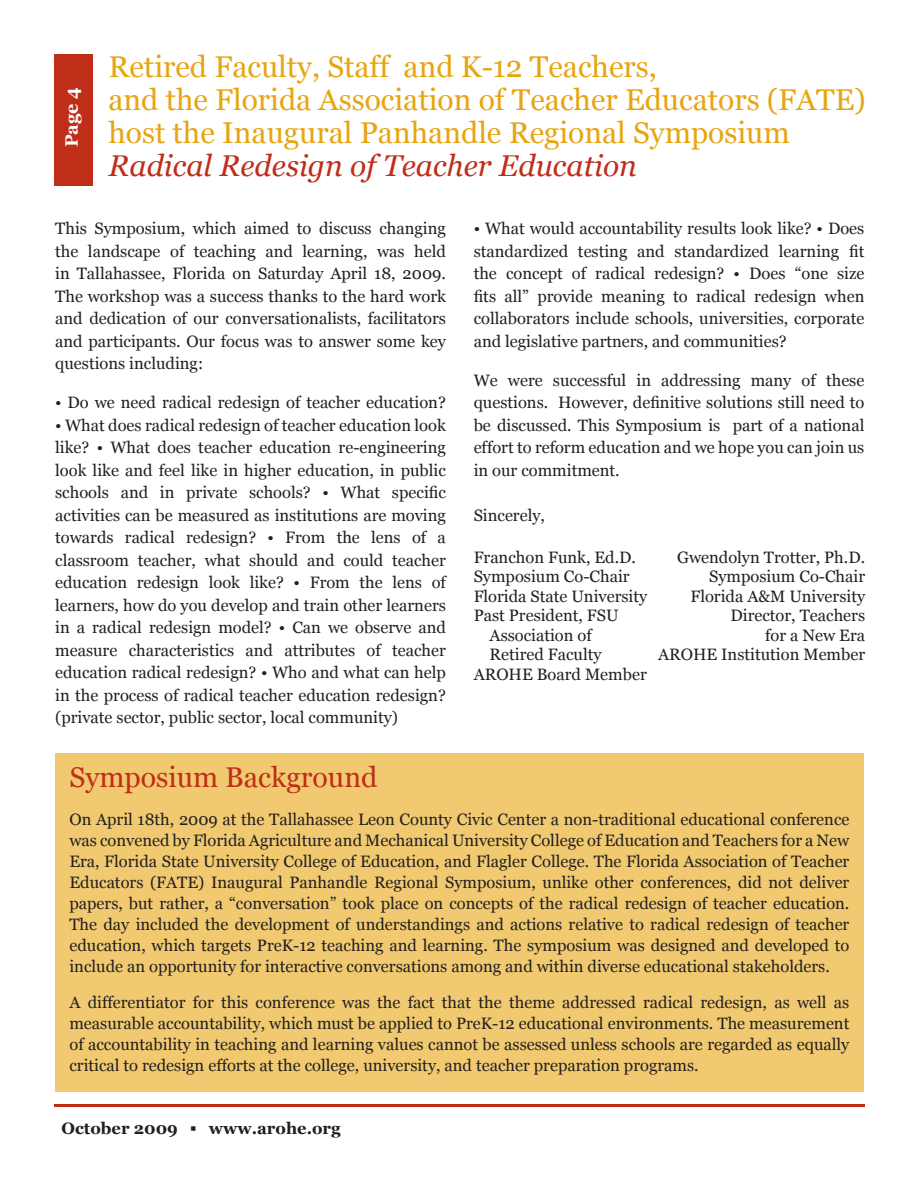
<style>
.page{position:relative;width:918px;height:1188px;background:#fff}
.page>*{position:absolute;margin:0;border:0;box-sizing:border-box;transform-origin:0 0}
.t1{font:30px/33px "Georgia";color:#e7a512}
.t2{font:italic 30px "Georgia";color:#c02d19}
.t3{font:28.5px "Georgia";color:#c02d19}
.t4{font:700 18px "Georgia";color:#fff}
.t5{font:16.5px/22.5px "Georgia";color:#231f20;text-align:justify}
.t6{font:700 16.5px "Georgia";color:#231f20}
.s1{font-family:"Times New Roman"}
</style>
<div class="page">
<div style="left:54px;top:54px;width:39px;height:132px;background:#c02d19"></div>
<hr style="left:54px;top:1104px;width:811px;height:3px;background:#c02d19">
<div style="left:55px;top:753px;width:809px;height:338px;background:#f0c970"></div>
<p class="t4" style="left:61px;top:147px;width:62px;rotate:-90deg">Page 4</p>
<p class="t1" style="left:108px;top:50px;width:550px">Retired Faculty, Staff and K-12 Teachers,</p>
<p class="t1" style="left:108px;top:83px;width:759px">and the Florida Association of Teacher Educators (FATE) host the Inaugural Panhandle Regional Symposium</p>
<p class="t2" style="left:108px;top:148px;width:530px">Radical Redesign of Teacher Education</p>
<p class="t5" style="left:55px;top:217px;width:392px">This Symposium, which aimed to discuss changing the landscape of teaching and learning, was held in Tallahassee, Florida on Saturday April 18, 2009.<br>The workshop was a success thanks to the hard work and dedication of our conversationalists, facilitators and participants. Our focus was to answer some key questions including:</p>
<p class="t5" style="left:55px;top:391px;width:392px">• Do we need radical redesign of teacher education?</p>
<p class="t5" style="left:55px;top:414px;width:392px">• What does radical redesign of teacher education look like? • What does teacher education re-engineering look like and feel like in higher education, in public schools and in private schools? • What specific activities can be measured as institutions are moving towards radical redesign? • From the lens of a classroom teacher, what should and could teacher education redesign look like? • From the lens of learners, how do you develop and train other learners in a radical redesign model? • Can we observe and measure characteristics and attributes of teacher education radical redesign? • Who and what can help in the process of radical teacher education redesign? (private sector, public sector, local community)</p>
<p class="t5" style="left:474px;top:217px;width:392px">• What would accountability results look like? • Does standardized testing and standardized learning fit the concept of radical redesign? • Does “one size fits all” provide meaning to radical redesign when collaborators include schools, universities, corporate and legislative partners, and communities?</p>
<p class="t5" style="left:474px;top:369px;width:392px">We were successful in addressing many of these questions. However, definitive solutions still need to be discussed. This Symposium is part of a national effort to reform education and we hope you can join us in our commitment.</p>
<p class="t5" style="left:474px;top:504px;width:73px">Sincerely,</p>
<p class="t5" style="left:474px;top:546px;width:164px">Franchon Funk, Ed.D.</p>
<p class="t5" style="left:474px;top:565px;width:157px">Symposium Co-Chair</p>
<p class="t5" style="left:474px;top:585px;width:175px">Florida State University</p>
<p class="t5" style="left:474px;top:604px;width:146px">Past President, FSU</p>
<p class="t5" style="left:490px;top:624px;width:104px">Association of</p>
<p class="t5" style="left:490px;top:643px;width:113px">Retired Faculty</p>
<p class="t5" style="left:474px;top:663px;width:175px">AROHE Board Member</p>
<p class="t5" style="left:677px;top:546px;width:190px">Gwendolyn Trotter, Ph.D.</p>
<p class="t5" style="left:709px;top:565px;width:157px">Symposium Co-Chair</p>
<p class="t5" style="left:690px;top:585px;width:176px">Florida A&amp;M University</p>
<p class="t5" style="left:731px;top:604px;width:136px">Director, Teachers</p>
<p class="t5" style="left:765px;top:624px;width:101px">for a New Era</p>
<p class="t5" style="left:658px;top:643px;width:209px">AROHE Institution Member</p>
<p class="t3" style="left:69px;top:761px;width:310px">Symposium Background</p>
<p class="t5" style="left:69px;top:809px;width:782px;line-height:21px">On April 18th, 2009 at the Tallahassee Leon County Civic Center a non-traditional educational conference was convened by Florida Agriculture and Mechanical University College of Education and Teachers for a New Era, Florida State University College of Education, and Flagler College. The Florida Association of Teacher Educators (FATE) Inaugural Panhandle Regional Symposium, unlike other conferences, did not deliver papers, but rather, a “conversation” took place on concepts of the radical redesign of teacher education.<br>The day included the development of understandings and actions relative to radical redesign of teacher education, which targets PreK-12 teaching and learning. The symposium was designed and developed to include an opportunity for interactive conversations among and within diverse educational stakeholders.</p>
<p class="t5" style="left:69px;top:992px;width:781px;line-height:21px">A differentiator for this conference was the fact that the theme addressed radical redesign, as well as measurable accountability, which must be applied to PreK-12 educational environments. The measurement of accountability in teaching and learning values cannot be assessed unless schools are regarded as equally critical to redesign efforts at the college, university, and teacher preparation programs.</p>
<p class="t6" style="left:62px;top:1119px;width:281px">October 2009 <span class="s1">▪</span> www.arohe.org</p>
</div>
